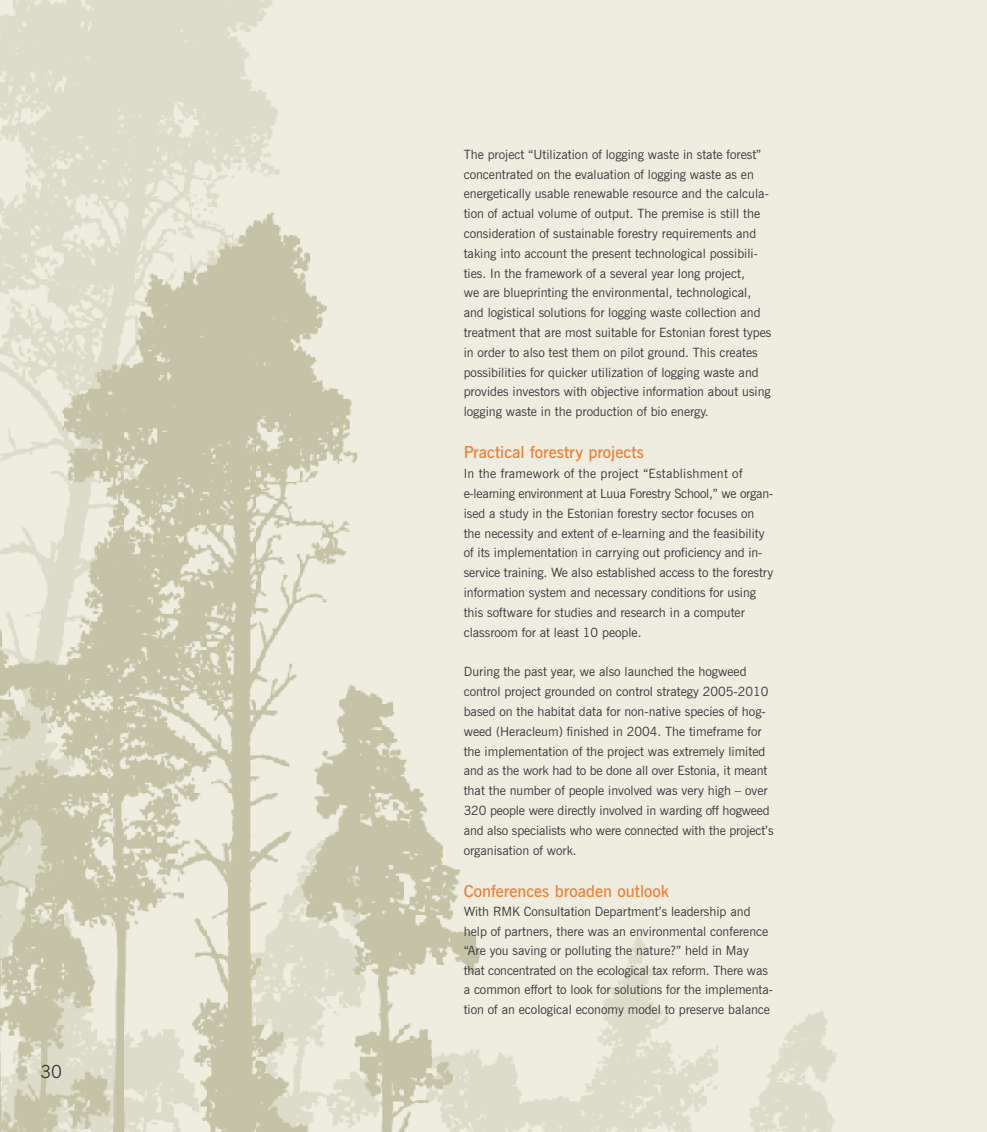
<style>
.page{position:relative;width:987px;height:1132px;background:#fff}
.page>*{position:absolute;margin:0;border:0;box-sizing:border-box;transform-origin:0 0}
.t1{font:18px "News Gothic BT";color:#37393b}
.t2{font:600 16.5px "News Gothic BT";color:#ef7e33}
.t3{font:12.75px/19.8px "News Gothic BT";color:#37393b}
</style>
<div class="page">
<div style="left:0;top:0;width:986px;height:1131px;background:#efeddf"></div>
<img style="left:0;top:0;width:382px;height:699px">
<img style="left:750px;top:1011px;width:87px;height:120px">
<img style="left:0;top:699px;width:718px;height:432px">
<h1 class="t1" style="left:40px;top:1064px;width:23px">30</h1>
<p class="t3" style="left:463px;top:146px;width:309px">The project “Utilization of logging waste in state forest” concentrated on the evaluation of logging waste as en energetically usable renewable resource and the calcula&shy;tion of actual volume of output. The premise is still the consideration of sustainable forestry requirements and taking into account the present technological possibili&shy;ties. In the framework of a several year long project,<br>we are blueprinting the environmental, technological, and logistical solutions for logging waste collection and treatment that are most suitable for Estonian forest types in order to also test them on pilot ground. This creates possibilities for quicker utilization of logging waste and provides investors with objective information about using logging waste in the production of bio energy.</p>
<p class="t2" style="left:463px;top:446px;width:182px">Practical forestry projects</p>
<p class="t3" style="left:463px;top:465px;width:311px">In the framework of the project “Establishment of e-learning environment at Luua Forestry School,” we organ&shy;ised a study in the Estonian forestry sector focuses on the necessity and extent of e-learning and the feasibility of its implementation in carrying out proficiency and in&shy;service training. We also established access to the forestry information system and necessary conditions for using this software for studies and research in a computer classroom for at least 10 people.</p>
<p class="t3" style="left:463px;top:663px;width:311px">During the past year, we also launched the hogweed control project grounded on control strategy 2005-2010 based on the habitat data for non-native species of hog&shy;weed (Heracleum) finished in 2004. The timeframe for the implementation of the project was extremely limited and as the work had to be done all over Estonia, it meant that the number of people involved was very high – over 320 people were directly involved in warding off hogweed and also specialists who were connected with the project’s organisation of work.</p>
<p class="t2" style="left:463px;top:884px;width:207px">Conferences broaden outlook</p>
<p class="t3" style="left:463px;top:903px;width:311px">With RMK Consultation Department’s leadership and help of partners, there was an environmental conference “Are you saving or polluting the nature?” held in May<br>that concentrated on the ecological tax reform. There was a common effort to look for solutions for the implementa&shy;tion of an ecological economy model to preserve balance</p>
</div>
